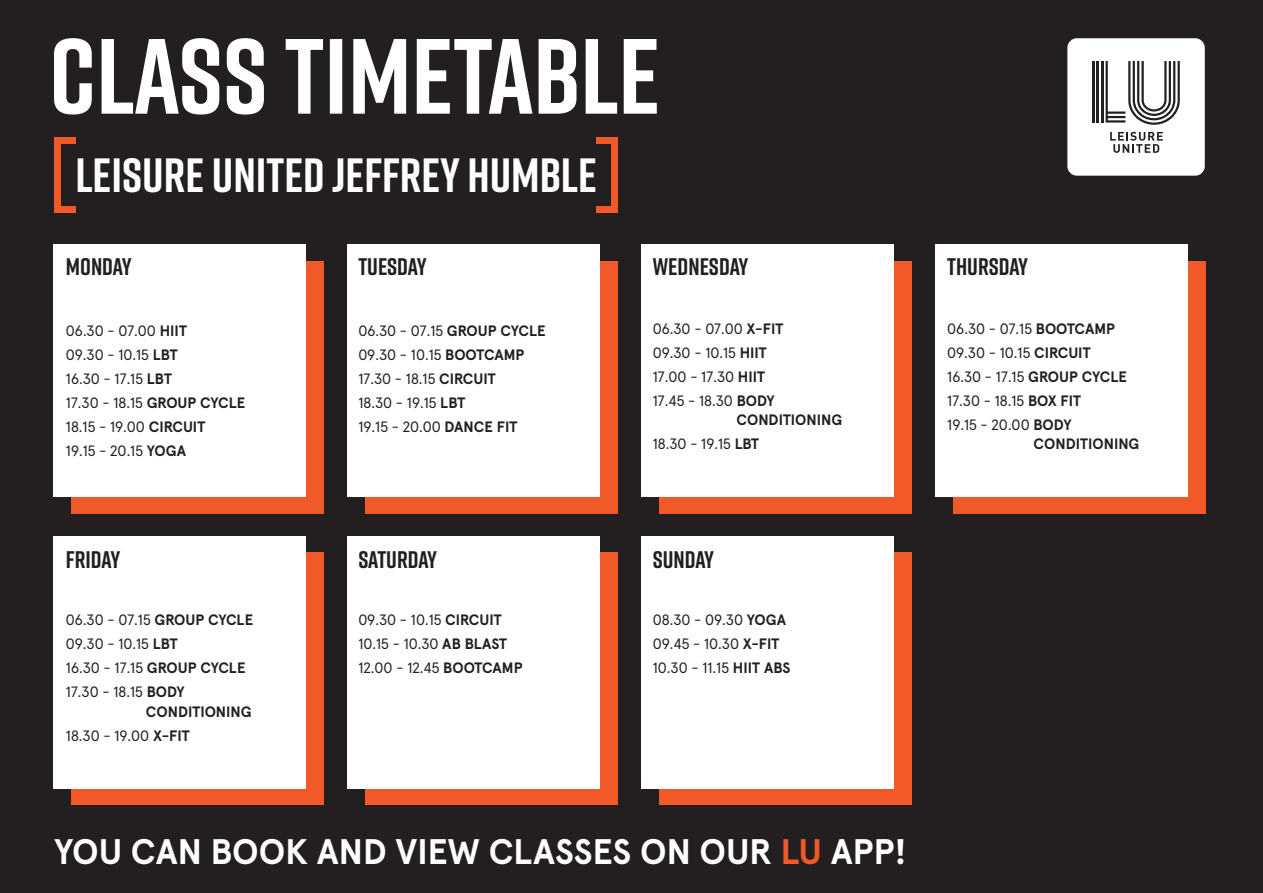
<style>
.page{position:relative;width:1263px;height:893px;background:#231f20}
.page>*{position:absolute;margin:0;border:0;box-sizing:border-box;transform-origin:0 0}
.t1{font:700 48px "Rift";color:#fff}
.t2{font:700 35.4px "Apercu Pro";color:#fff}
.t3{font:700 24px "Rift";color:#231f20}
.t4{font:15px "Apercu Pro";color:#231f20}
.t5{font:700 15px "Apercu Pro";color:#231f20}
.s1{font-weight:700}
.s2{color:#f15929}
</style>
<div class="page">
<svg style="left:54px;top:38px;width:603px;height:77px"></svg>
<div style="left:1067px;top:38px;width:138px;height:138px;background:#fff;border-radius:10px"></div>
<svg style="left:1110px;top:132px;width:53px;height:21px"></svg>
<hr style="left:1092px;top:61px;width:2px;height:62px;background:#231f20">
<hr style="left:1097px;top:61px;width:2px;height:62px;background:#231f20">
<hr style="left:1101px;top:61px;width:2px;height:62px;background:#231f20">
<svg style="left:1105px;top:61px;width:75px;height:64px"></svg>
<div style="left:54px;top:137px;width:6px;height:73px;background:#f15929"></div>
<div style="left:54px;top:137px;width:21px;height:6px;background:#f15929"></div>
<div style="left:54px;top:207px;width:21px;height:6px;background:#f15929"></div>
<div style="left:611px;top:137px;width:6px;height:73px;background:#f15929"></div>
<div style="left:596px;top:137px;width:21px;height:6px;background:#f15929"></div>
<div style="left:596px;top:207px;width:21px;height:6px;background:#f15929"></div>
<div style="left:71px;top:261px;width:252px;height:252px;background:#f15929"></div>
<div style="left:53px;top:245px;width:252px;height:252px;background:#fff"></div>
<div style="left:71px;top:553px;width:252px;height:252px;background:#f15929"></div>
<div style="left:53px;top:536px;width:252px;height:252px;background:#fff"></div>
<div style="left:365px;top:261px;width:252px;height:252px;background:#f15929"></div>
<div style="left:347px;top:245px;width:252px;height:252px;background:#fff"></div>
<div style="left:365px;top:553px;width:252px;height:252px;background:#f15929"></div>
<div style="left:347px;top:536px;width:252px;height:252px;background:#fff"></div>
<div style="left:659px;top:261px;width:252px;height:252px;background:#f15929"></div>
<div style="left:641px;top:245px;width:252px;height:252px;background:#fff"></div>
<div style="left:659px;top:553px;width:252px;height:252px;background:#f15929"></div>
<div style="left:641px;top:536px;width:252px;height:252px;background:#fff"></div>
<div style="left:953px;top:261px;width:252px;height:252px;background:#f15929"></div>
<div style="left:935px;top:245px;width:252px;height:252px;background:#fff"></div>
<p class="t1" style="left:75px;top:141px;width:523px">LEISURE UNITED JEFFREY HUMBLE</p>
<p class="t3" style="left:66px;top:249px;width:67px">MONDAY</p>
<p class="t3" style="left:358px;top:249px;width:70px">TUESDAY</p>
<p class="t3" style="left:653px;top:249px;width:97px">WEDNESDAY</p>
<p class="t3" style="left:947px;top:249px;width:82px">THURSDAY</p>
<p class="t4" style="left:66px;top:319px;width:123px">06.30 - 07.00 <span class="s1">HIIT</span></p>
<p class="t4" style="left:66px;top:343px;width:114px">09.30 - 10.15 <span class="s1">LBT</span></p>
<p class="t4" style="left:66px;top:367px;width:108px">16.30 - 17.15 <span class="s1">LBT</span></p>
<p class="t4" style="left:66px;top:391px;width:181px">17.30 - 18.15 <span class="s1">GROUP CYCLE</span></p>
<p class="t4" style="left:66px;top:415px;width:141px">18.15 - 19.00 <span class="s1">CIRCUIT</span></p>
<p class="t4" style="left:66px;top:439px;width:122px">19.15 - 20.15 <span class="s1">YOGA</span></p>
<p class="t4" style="left:358px;top:319px;width:189px">06.30 - 07.15 <span class="s1">GROUP CYCLE</span></p>
<p class="t4" style="left:358px;top:343px;width:168px">09.30 - 10.15 <span class="s1">BOOTCAMP</span></p>
<p class="t4" style="left:358px;top:367px;width:139px">17.30 - 18.15 <span class="s1">CIRCUIT</span></p>
<p class="t4" style="left:358px;top:391px;width:109px">18.30 - 19.15 <span class="s1">LBT</span></p>
<p class="t4" style="left:358px;top:415px;width:161px">19.15 - 20.00 <span class="s1">DANCE FIT</span></p>
<p class="t4" style="left:653px;top:317px;width:132px">06.30 - 07.00 <span class="s1">X-FIT</span></p>
<p class="t4" style="left:653px;top:341px;width:116px">09.30 - 10.15 <span class="s1">HIIT</span></p>
<p class="t4" style="left:653px;top:365px;width:114px">17.00 - 17.30 <span class="s1">HIIT</span></p>
<p class="t4" style="left:653px;top:389px;width:124px">17.45 - 18.30 <span class="s1">BODY</span></p>
<p class="t5" style="left:736px;top:408px;width:107px">CONDITIONING</p>
<p class="t4" style="left:653px;top:433px;width:108px">18.30 - 19.15 <span class="s1">LBT</span></p>
<p class="t3" style="left:66px;top:542px;width:56px">FRIDAY</p>
<p class="t3" style="left:358px;top:542px;width:80px">SATURDAY</p>
<p class="t3" style="left:653px;top:542px;width:63px">SUNDAY</p>
<p class="t4" style="left:66px;top:608px;width:189px">06.30 - 07.15 <span class="s1">GROUP CYCLE</span></p>
<p class="t4" style="left:66px;top:632px;width:114px">09.30 - 10.15 <span class="s1">LBT</span></p>
<p class="t4" style="left:66px;top:656px;width:181px">16.30 - 17.15 <span class="s1">GROUP CYCLE</span></p>
<p class="t4" style="left:66px;top:680px;width:120px">17.30 - 18.15 <span class="s1">BODY</span></p>
<p class="t5" style="left:146px;top:700px;width:107px">CONDITIONING</p>
<p class="t4" style="left:66px;top:724px;width:126px">18.30 - 19.00 <span class="s1">X-FIT</span></p>
<p class="t4" style="left:358px;top:608px;width:145px">09.30 - 10.15 <span class="s1">CIRCUIT</span></p>
<p class="t4" style="left:358px;top:632px;width:151px">10.15 - 10.30 <span class="s1">AB BLAST</span></p>
<p class="t4" style="left:358px;top:656px;width:166px">12.00 - 12.45 <span class="s1">BOOTCAMP</span></p>
<p class="t4" style="left:653px;top:608px;width:135px">08.30 - 09.30 <span class="s1">YOGA</span></p>
<p class="t4" style="left:653px;top:632px;width:129px">09.45 - 10.30 <span class="s1">X-FIT</span></p>
<p class="t4" style="left:653px;top:656px;width:139px">10.30 - 11.15 <span class="s1">HIIT ABS</span></p>
<p class="t2" style="left:54px;top:824px;width:854px">YOU CAN BOOK AND VIEW CLASSES ON OUR <span class="s2">LU</span> APP!</p>
<p class="t4" style="left:947px;top:317px;width:169px">06.30 - 07.15 <span class="s1">BOOTCAMP</span></p>
<p class="t4" style="left:947px;top:341px;width:145px">09.30 - 10.15 <span class="s1">CIRCUIT</span></p>
<p class="t4" style="left:947px;top:365px;width:181px">16.30 - 17.15 <span class="s1">GROUP CYCLE</span></p>
<p class="t4" style="left:947px;top:389px;width:136px">17.30 - 18.15 <span class="s1">BOX FIT</span></p>
<p class="t4" style="left:947px;top:413px;width:126px">19.15 - 20.00 <span class="s1">BODY</span></p>
<p class="t5" style="left:1033px;top:432px;width:107px">CONDITIONING</p>
</div>
